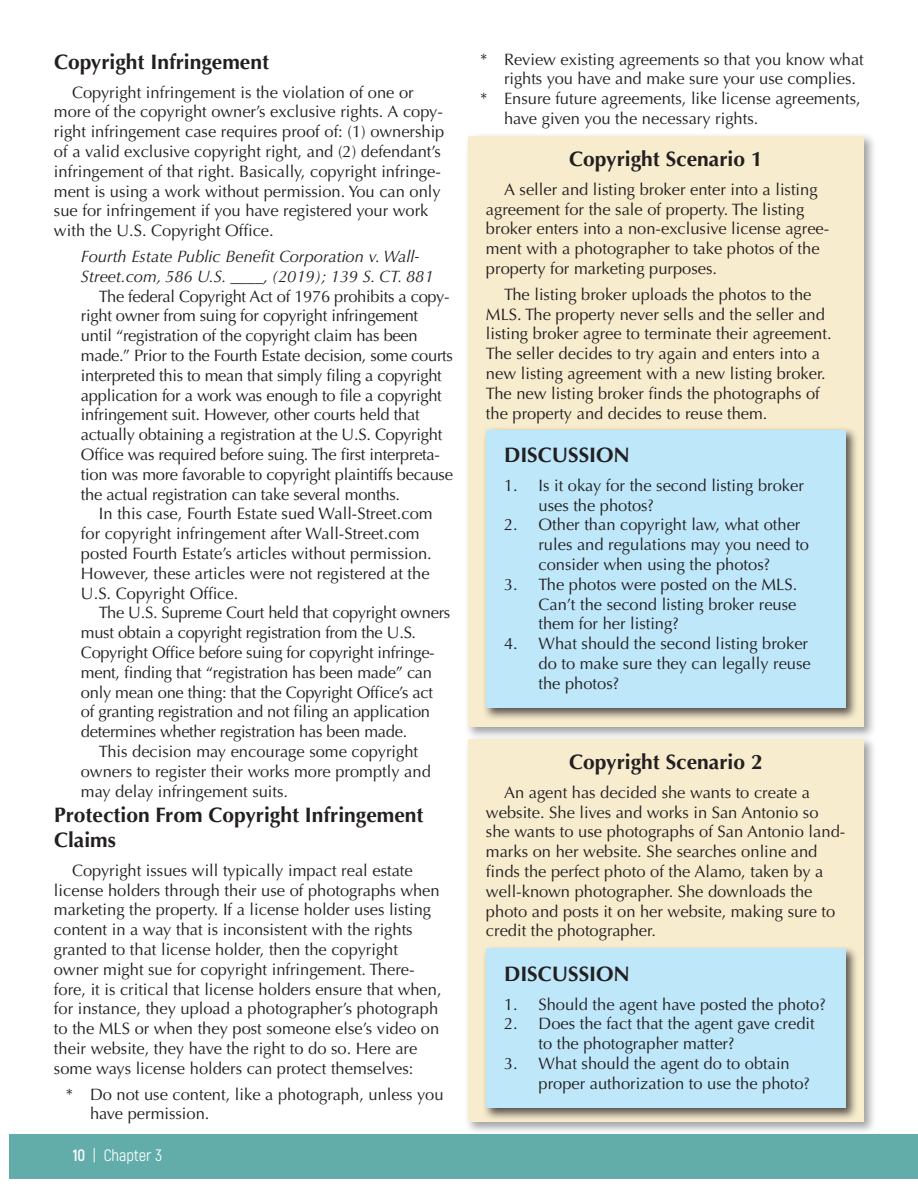
<style>
.page{position:relative;width:918px;height:1188px;background:#fff}
.page>*{position:absolute;margin:0;border:0;box-sizing:border-box;transform-origin:0 0}
.t1{font:700 21px/25.2px "Optima";color:#231f20}
.t2{font:16.5px/19.8px "Optima LT Std";color:#231f20}
.t3{font:16.5px "Optima LT Std";letter-spacing:-.02em;color:#231f20}
.t4{font:italic 16.5px/19.8px "Optima LT Std";color:#231f20}
.t5{font:16.5px "Akrobat";color:#fff}
.s1{font-weight:700}
</style>
<div class="page">
<div style="left:9px;top:1134px;width:909px;height:45px;background:#62adaa"></div>
<div style="left:464px;top:736px;width:413px;height:399px;background:#808285;opacity:.75"></div>
<div style="left:468px;top:739px;width:396px;height:383px;background:#f7ecce"></div>
<div style="left:482px;top:945px;width:377px;height:176px;background:#231f20;opacity:.75"></div>
<div style="left:486px;top:949px;width:360px;height:159px;background:#bee7fa"></div>
<div style="left:464px;top:133px;width:413px;height:607px;background:#808285;opacity:.75"></div>
<div style="left:468px;top:136px;width:396px;height:591px;background:#f7ecce"></div>
<div style="left:482px;top:427px;width:377px;height:294px;background:#231f20;opacity:.75"></div>
<div style="left:486px;top:430px;width:360px;height:278px;background:#bee7fa"></div>
<p class="t1" style="left:54px;top:49px;width:217px">Copyright Infringement</p>
<p class="t2" style="left:54px;top:82px;width:392px;text-indent:18px">Copyright infringement is the violation of one or more of the copyright owner’s exclusive rights. A copy&shy;right infringement case requires proof of: (1) ownership of a valid exclusive copyright right, and (2) defendant’s infringement of that right. Basically, copyright infringe&shy;ment is using a work without permission. You can only sue for infringement if you have registered your work with the U.S. Copyright Office.</p>
<p class="t4" style="left:81px;top:247px;width:354px">Fourth Estate Public Benefit Corporation v. Wall-<br>Street.com, 586 U.S. ____, (2019); 139 S. CT. 881</p>
<p class="t2" style="left:81px;top:286px;width:374px;text-indent:18px">The federal Copyright Act of 1976 prohibits a copy&shy;right owner from suing for copyright infringement until “registration of the copyright claim has been made.” Prior to the Fourth Estate decision, some courts interpreted this to mean that simply filing a copyright application for a work was enough to file a copyright infringement suit. However, other courts held that actually obtaining a registration at the U.S. Copyright Office was required before suing. The first interpreta&shy;tion was more favorable to copyright plaintiffs because the actual registration can take several months.</p>
<p class="t2" style="left:81px;top:504px;width:353px;text-indent:18px">In this case, Fourth Estate sued Wall-Street.com for copyright infringement after Wall-Street.com posted Fourth Estate’s articles without permission.<br>However, these articles were not registered at the U.S. Copyright Office.</p>
<p class="t3" style="left:99px;top:603px;width:353px">The U.S. Supreme Court held that copyright owners</p>
<p class="t3" style="left:81px;top:623px;width:337px">must obtain a copyright registration from the U.S.</p>
<p class="t3" style="left:81px;top:643px;width:355px">Copyright Office before suing for copyright infringe-</p>
<p class="t3" style="left:81px;top:663px;width:353px">ment, finding that “registration has been made” can</p>
<p class="t3" style="left:81px;top:682px;width:353px">only mean one thing: that the Copyright Office’s act</p>
<p class="t3" style="left:81px;top:702px;width:351px">of granting registration and not filing an application</p>
<p class="t3" style="left:81px;top:722px;width:328px">determines whether registration has been made.</p>
<p class="t2" style="left:99px;top:742px;width:321px">This decision may encourage some copyright</p>
<p class="t2" style="left:81px;top:762px;width:351px">owners to register their works more promptly and</p>
<p class="t2" style="left:81px;top:781px;width:209px">may delay infringement suits.</p>
<p class="t1" style="left:54px;top:802px;width:371px">Protection From Copyright Infringement<br>Claims</p>
<p class="t2" style="left:54px;top:861px;width:389px;text-indent:18px">Copyright issues will typically impact real estate license holders through their use of photographs when marketing the property. If a license holder uses listing content in a way that is inconsistent with the rights granted to that license holder, then the copyright owner might sue for copyright infringement. There&shy;fore, it is critical that license holders ensure that when, for instance, they upload a photographer’s photograph to the MLS or when they post someone else’s video on their website, they have the right to do so. Here are some ways license holders can protect themselves:</p>
<p class="t2" style="left:90px;top:1084px;width:355px;text-indent:-24px">* Do not use content, like a photograph, unless you have permission.</p>
<p class="t5" style="left:73px;top:1145px;width:91px"><span class="s1">10</span> | Chapter 3</p>
<p class="t2" style="left:480px;top:49px;width:385px">* Review existing agreements so that you know what</p>
<p class="t2" style="left:504px;top:69px;width:354px">rights you have and make sure your use complies.</p>
<p class="t2" style="left:480px;top:89px;width:382px">* Ensure future agreements, like license agreements,</p>
<p class="t2" style="left:504px;top:109px;width:256px">have given you the necessary rights.</p>
<p class="t1" style="left:569px;top:147px;width:195px">Copyright Scenario 1</p>
<p class="t2" style="left:486px;top:180px;width:345px;text-indent:18px">A seller and listing broker enter into a listing agreement for the sale of property. The listing broker enters into a non-exclusive license agree&shy;ment with a photographer to take photos of the property for marketing purposes.</p>
<p class="t2" style="left:486px;top:285px;width:347px;text-indent:18px">The listing broker uploads the photos to the MLS. The property never sells and the seller and listing broker agree to terminate their agreement.<br>The seller decides to try again and enters into a new listing agreement with a new listing broker.<br>The new listing broker finds the photographs of the property and decides to reuse them.</p>
<p class="t1" style="left:504px;top:443px;width:127px">DISCUSSION</p>
<p class="t2" style="left:539px;top:476px;width:267px;text-indent:-35px">1. Is it okay for the second listing broker uses the photos?</p>
<p class="t2" style="left:539px;top:515px;width:272px;text-indent:-35px">2. Other than copyright law, what other rules and regulations may you need to consider when using the photos?</p>
<p class="t2" style="left:539px;top:575px;width:260px;text-align:justify;text-indent:-35px">3. The photos were posted on the MLS.<br>Can’t the second listing broker reuse them for her listing?</p>
<p class="t2" style="left:539px;top:634px;width:274px;text-indent:-35px">4. What should the second listing broker do to make sure they can legally reuse the photos?</p>
<p class="t1" style="left:569px;top:749px;width:195px">Copyright Scenario 2</p>
<p class="t2" style="left:486px;top:782px;width:361px;text-indent:18px">An agent has decided she wants to create a website. She lives and works in San Antonio so she wants to use photographs of San Antonio land&shy;marks on her website. She searches online and finds the perfect photo of the Alamo, taken by a well-known photographer. She downloads the photo and posts it on her website, making sure to credit the photographer.</p>
<p class="t1" style="left:504px;top:961px;width:127px">DISCUSSION</p>
<p class="t2" style="left:504px;top:994px;width:323px">1. Should the agent have posted the photo?</p>
<p class="t2" style="left:539px;top:1014px;width:278px;text-indent:-35px">2. Does the fact that the agent gave credit to the photographer matter?</p>
<p class="t2" style="left:539px;top:1054px;width:273px;text-indent:-35px">3. What should the agent do to obtain proper authorization to use the photo?</p>
</div>
